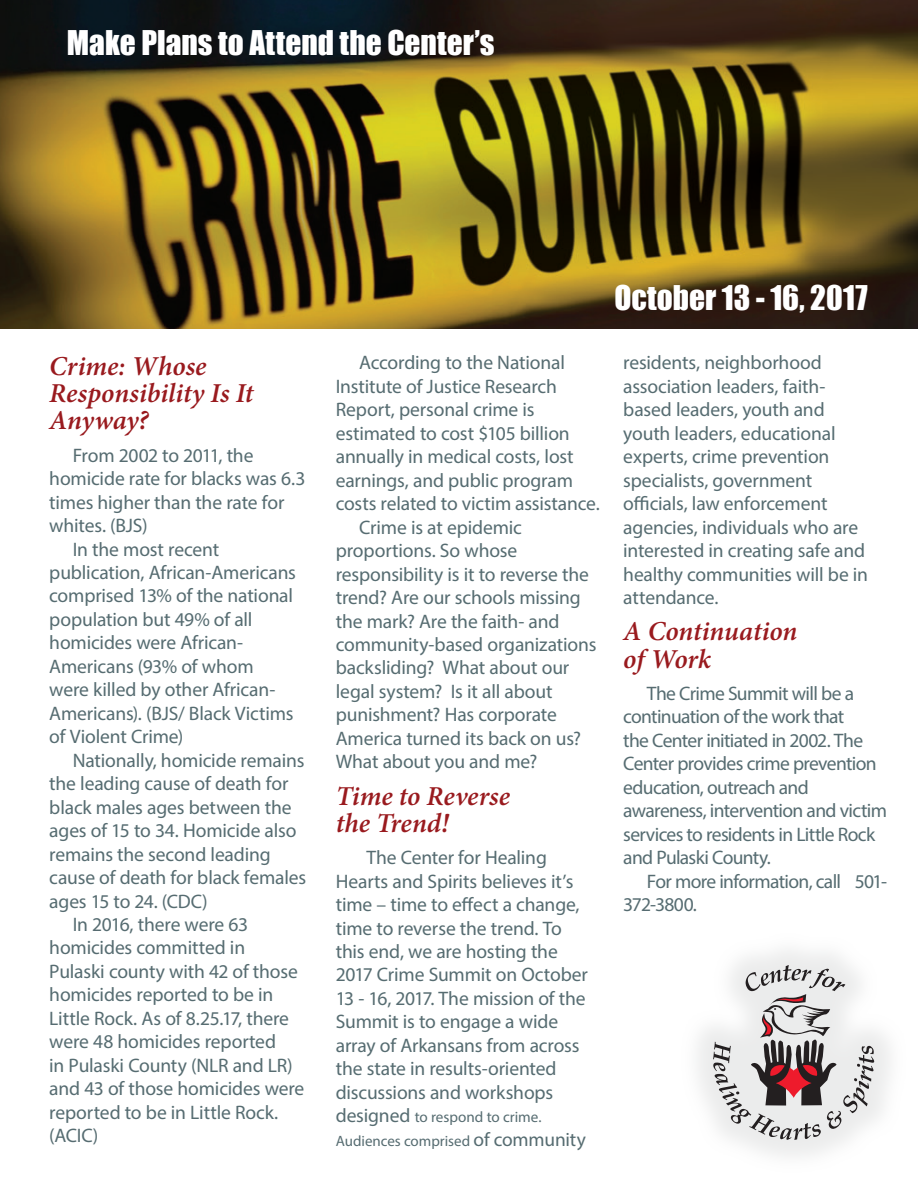
<style>
.page{position:relative;width:918px;height:1188px;background:#fff}
.page>*{position:absolute;margin:0;border:0;box-sizing:border-box;transform-origin:0 0}
.t1{font:31.35px "Impact";color:#fff}
.t2{font:italic 600 27.45px/27.5px "Minion Pro";color:#991a1e}
.t3{font:19.5px/23.4px "Myriad Pro";letter-spacing:-.01em;color:#566c71}
.t4{font:19.5px/23.4px "Myriad Pro";letter-spacing:-.035em;color:#566c71}
.t5{font:15.15px "Myriad Pro";color:#566c71}
.t6{font:15px "Myriad Pro";color:#566c71}
.s1{font-size:19.5px}
.s2{font-size:19.35px}
</style>
<div class="page">
<div style="left:679px;top:932px;width:228px;height:241px;background:#e1e2e2;opacity:.65"></div>
<svg style="left:713px;top:965px;width:161px;height:175px"></svg>
<img style="left:0;top:0;width:918px;height:329px">
<h1 class="t1" style="left:67px;top:18px;width:429px">Make Plans to Attend the Center’s</h1>
<h2 class="t2" style="left:49px;top:352px;width:206px">Crime: Whose<br>Responsibility Is It<br>Anyway?</h2>
<p class="t3" style="left:73px;top:443px;width:182px">From 2002 to 2011, the</p>
<p class="t3" style="left:49px;top:467px;width:258px">homicide rate for blacks was 6.3</p>
<p class="t3" style="left:49px;top:490px;width:237px">times higher than the rate for</p>
<p class="t3" style="left:49px;top:514px;width:100px">whites. (BJS)</p>
<p class="t3" style="left:73px;top:537px;width:148px">In the most recent</p>
<p class="t3" style="left:49px;top:560px;width:248px">publication, African-Americans</p>
<p class="t3" style="left:49px;top:584px;width:245px">comprised 13% of the national</p>
<p class="t3" style="left:49px;top:607px;width:205px">population but 49% of all</p>
<p class="t3" style="left:49px;top:631px;width:196px">homicides were African-</p>
<p class="t3" style="left:49px;top:654px;width:206px">Americans (93% of whom</p>
<p class="t3" style="left:49px;top:678px;width:228px">were killed by other African-</p>
<p class="t3" style="left:49px;top:701px;width:246px">Americans). (BJS/ Black Victims</p>
<p class="t3" style="left:49px;top:725px;width:136px">of Violent Crime)</p>
<p class="t3" style="left:73px;top:748px;width:233px">Nationally, homicide remains</p>
<p class="t3" style="left:49px;top:772px;width:241px">the leading cause of death for</p>
<p class="t3" style="left:49px;top:795px;width:244px">black males ages between the</p>
<p class="t3" style="left:49px;top:819px;width:249px">ages of 15 to 34. Homicide also</p>
<p class="t3" style="left:49px;top:842px;width:223px">remains the second leading</p>
<p class="t3" style="left:49px;top:866px;width:259px">cause of death for black females</p>
<p class="t3" style="left:49px;top:889px;width:160px">ages 15 to 24. (CDC)</p>
<p class="t3" style="left:73px;top:912px;width:177px">In 2016, there were 63</p>
<p class="t3" style="left:49px;top:936px;width:197px">homicides committed in</p>
<p class="t3" style="left:49px;top:959px;width:250px">Pulaski county with 42 of those</p>
<p class="t3" style="left:49px;top:983px;width:226px">homicides reported to be in</p>
<p class="t3" style="left:49px;top:1006px;width:241px">Little Rock. As of 8.25.17, there</p>
<p class="t3" style="left:49px;top:1030px;width:228px">were 48 homicides reported</p>
<p class="t3" style="left:49px;top:1053px;width:245px">in Pulaski County (NLR and LR)</p>
<p class="t3" style="left:49px;top:1077px;width:257px">and 43 of those homicides were</p>
<p class="t3" style="left:49px;top:1100px;width:230px">reported to be in Little Rock.</p>
<p class="t3" style="left:49px;top:1124px;width:51px">(ACIC)</p>
<h1 class="t1" style="left:614px;top:273px;width:255px">October 13 - 16, 2017</h1>
<p class="t3" style="left:359px;top:351px;width:207px">According to the National</p>
<p class="t3" style="left:336px;top:374px;width:223px">Institute of Justice Research</p>
<p class="t3" style="left:336px;top:398px;width:200px">Report, personal crime is</p>
<p class="t3" style="left:336px;top:421px;width:236px">estimated to cost $105 billion</p>
<p class="t3" style="left:336px;top:445px;width:239px">annually in medical costs, lost</p>
<p class="t3" style="left:336px;top:468px;width:239px">earnings, and public program</p>
<p class="t3" style="left:336px;top:492px;width:265px">costs related to victim assistance.</p>
<p class="t3" style="left:359px;top:515px;width:164px">Crime is at epidemic</p>
<p class="t3" style="left:336px;top:539px;width:183px">proportions. So whose</p>
<p class="t3" style="left:336px;top:562px;width:255px">responsibility is it to reverse the</p>
<p class="t3" style="left:336px;top:586px;width:246px">trend? Are our schools missing</p>
<p class="t3" style="left:336px;top:609px;width:225px">the mark? Are the faith- and</p>
<p class="t3" style="left:336px;top:632px;width:262px">community-based organizations</p>
<p class="t3" style="left:336px;top:656px;width:235px">backsliding? What about our</p>
<p class="t3" style="left:336px;top:679px;width:218px">legal system? Is it all about</p>
<p class="t3" style="left:336px;top:703px;width:223px">punishment? Has corporate</p>
<p class="t3" style="left:336px;top:726px;width:247px">America turned its back on us?</p>
<p class="t3" style="left:336px;top:750px;width:203px">What about you and me?</p>
<h2 class="t2" style="left:336px;top:782px;width:176px">Time to Reverse the Trend!</h2>
<p class="t3" style="left:336px;top:846px;width:254px;text-indent:31px">The Center for Healing<br>Hearts and Spirits believes it’s time – time to effect a change, time to reverse the trend. To this end, we are hosting the<br>2017 Crime Summit on October<br>13 - 16, 2017. The mission of the<br>Summit is to engage a wide array of Arkansans from across the state in results-oriented discussions and workshops</p>
<p class="t5" style="left:336px;top:1108px;width:207px"><span class="s1">designed</span> to respond to crime.</p>
<p class="t6" style="left:336px;top:1131px;width:252px">Audiences comprised <span class="s2">of community</span></p>
<p class="t3" style="left:623px;top:351px;width:246px">residents, neighborhood association leaders, faith&shy;based leaders, youth and youth leaders, educational experts, crime prevention specialists, government officials, law enforcement agencies, individuals who are interested in creating safe and healthy communities will be in attendance.</p>
<h2 class="t2" style="left:623px;top:617px;width:176px">A Continuation of Work</h2>
<p class="t4" style="left:623px;top:681px;width:265px;text-indent:23px">The Crime Summit will be a continuation of the work that<br>the Center initiated in 2002. The<br>Center provides crime prevention education, outreach and awareness, intervention and victim services to residents in Little Rock and Pulaski County.</p>
<p class="t4" style="left:623px;top:869px;width:265px;text-indent:23px">For more information, call 501-<br>372-3800.</p>
</div>
